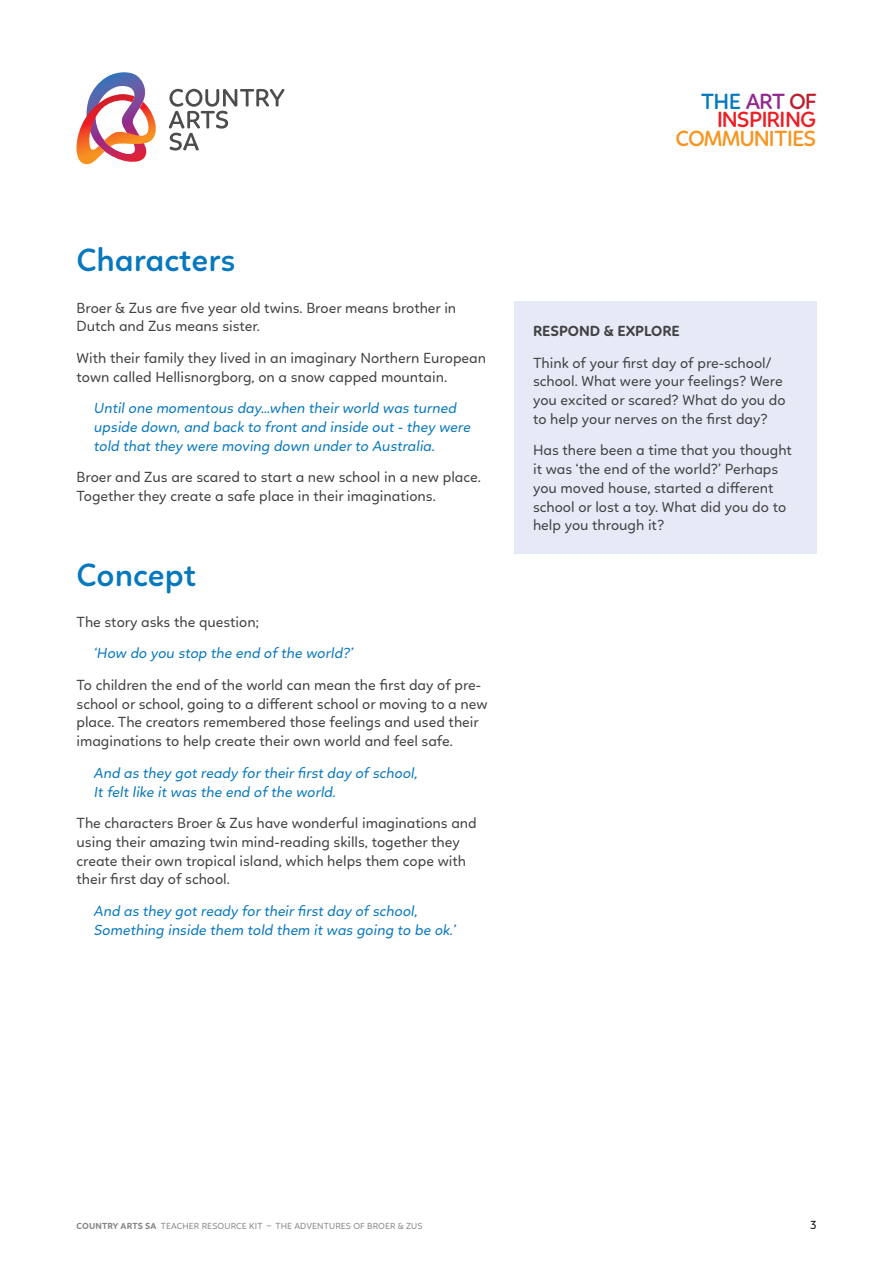
<style>
.page{position:relative;width:893px;height:1263px;background:#fff}
.page>*{position:absolute;margin:0;border:0;box-sizing:border-box;transform-origin:0 0}
.t1{font:600 33px "Linotte";color:#0778be}
.t2{font:600 22.5px/18.8px "Linotte";letter-spacing:-.045em;color:#ed1d24;text-align:right}
.t3{font:600 22.5px "Linotte";letter-spacing:-.045em;color:#f89521}
.t4{font:15px/18.8px "Linotte";color:#414042}
.t5{font:15px/18.8px "Linotte";letter-spacing:-.01em;color:#0778be}
.t6{font:700 15px "Linotte";color:#414042}
.t7{font:12px "Linotte";color:#000}
.t8{font:9px "Linotte";letter-spacing:.015em;color:#808285}
.s1{color:#0778be}
.s2{color:#92298d}
.s3{color:#bd202e}
.s4{font-weight:700}
</style>
<div class="page">
<svg style="left:169px;top:89px;width:115px;height:62px"></svg>
<img style="left:77px;top:72px;width:79px;height:93px">
<div style="left:514px;top:301px;width:302px;height:253px;background:#e5eaf6"></div>
<h1 class="t1" style="left:77px;top:241px;width:160px">Characters</h1>
<p class="t4" style="left:77px;top:298px;width:381px">Broer &amp; Zus are five year old twins. Broer means brother in<br>Dutch and Zus means sister.</p>
<p class="t4" style="left:77px;top:348px;width:411px">With their family they lived in an imaginary Northern European town called Hellisnorgborg, on a snow capped mountain.</p>
<p class="t5" style="left:94px;top:399px;width:381px">Until one momentous day...when their world was turned upside down, and back to front and inside out - they were told that they were moving down under to Australia.</p>
<p class="t4" style="left:77px;top:468px;width:406px">Broer and Zus are scared to start a new school in a new place.<br>Together they create a safe place in their imaginations.</p>
<h1 class="t1" style="left:77px;top:555px;width:121px">Concept</h1>
<p class="t4" style="left:77px;top:612px;width:184px">The story asks the question;</p>
<p class="t5" style="left:94px;top:644px;width:263px">‘How do you stop the end of the world?’</p>
<p class="t4" style="left:77px;top:675px;width:413px">To children the end of the world can mean the first day of pre&shy;school or school, going to a different school or moving to a new place. The creators remembered those feelings and used their imaginations to help create their own world and feel safe.</p>
<p class="t5" style="left:94px;top:763px;width:327px">And as they got ready for their first day of school,<br>It felt like it was the end of the world.</p>
<p class="t4" style="left:77px;top:813px;width:402px">The characters Broer &amp; Zus have wonderful imaginations and using their amazing twin mind-reading skills, together they create their own tropical island, which helps them cope with their first day of school.</p>
<p class="t5" style="left:94px;top:901px;width:366px">And as they got ready for their first day of school,<br>Something inside them told them it was going to be ok.’</p>
<h2 class="t2" style="left:701px;top:92px;width:117px"><span class="s1">THE</span> <span class="s2">ART</span> <span class="s3">OF<br></span>INSPIRING</h2>
<h2 class="t3" style="left:675px;top:125px;width:142px">COMMUNITIES</h2>
<p class="t6" style="left:533px;top:322px;width:148px">RESPOND &amp; EXPLORE</p>
<p class="t4" style="left:533px;top:353px;width:254px">Think of your first day of pre-school/ school. What were your feelings? Were you excited or scared? What do you do to help your nerves on the first day?</p>
<p class="t4" style="left:533px;top:441px;width:260px">Has there been a time that you thought it was ‘the end of the world?’ Perhaps you moved house, started a different school or lost a toy. What did you do to help you through it?</p>
<p class="t8" style="left:77px;top:1221px;width:347px"><span class="s4">COUNTRY ARTS SA</span> TEACHER RESOURCE KIT – THE ADVENTURES OF BROER &amp; ZUS</p>
<p class="t7" style="left:810px;top:1218px;width:8px">3</p>
</div>
